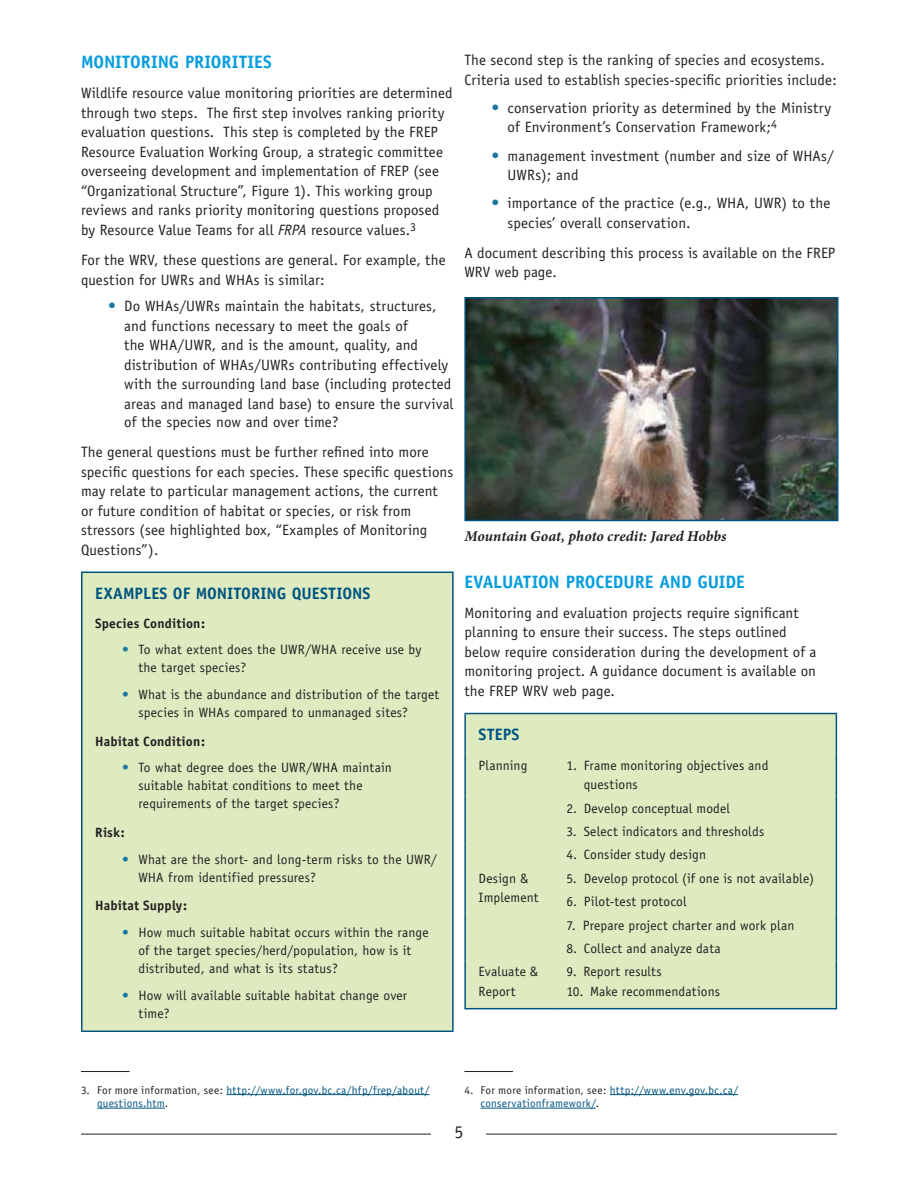
<style>
.page{position:relative;width:918px;height:1188px;background:#fff}
.page>*{position:absolute;margin:0;border:0;box-sizing:border-box;transform-origin:0 0}
.Heading_3{font:700 18px "Officina Sans";letter-spacing:-.005em;color:#069ddc}
.t1{font:18px "Officina Sans";color:#231f20}
.Heading_4{font:700 16.5px "Officina Sans";color:#005480}
.Body_text{font:15px/19.5px "Officina Sans";letter-spacing:.005em;color:#231f20}
.bullets_2{font:15px/19.5px "Officina Sans";letter-spacing:.005em;color:#231f20}
.t2{font:italic 700 15px "Minion Pro";letter-spacing:.005em;color:#231f20}
.bullets_2-2{font:13.5px/18px "Officina Sans";letter-spacing:.01em;color:#231f20}
.Body_text-2{font:13.5px/19.5px "Officina Sans";letter-spacing:.01em;color:#231f20}
.Body_text-3{font:700 13.5px "Officina Sans";letter-spacing:.01em;color:#231f20}
.Footnotes{font:11.25px/13.5px "Officina Sans";letter-spacing:.02em;color:#005480}
.s1{font-style:italic}
.s2{font-weight:700;font-size:15.75px;color:#1a77a0}
.s3{font-weight:700;color:#1a77a0}
.s4{color:#231f20}
</style>
<div class="page">
<hr style="left:81px;top:1134px;width:756px;height:1px;background:#231f20">
<div style="left:432px;top:1123px;width:54px;height:18px;background:#fff"></div>
<div style="left:82px;top:572px;width:371px;height:459px;background:#deebc1"></div>
<hr style="left:81px;top:572px;width:373px;height:1px;background:#005480">
<hr style="left:81px;top:573px;width:1px;height:458px;background:#005480">
<hr style="left:452px;top:573px;width:2px;height:458px;background:#005480">
<hr style="left:81px;top:1031px;width:373px;height:1px;background:#005480">
<div style="left:466px;top:714px;width:370px;height:294px;background:#deebc1"></div>
<hr style="left:464px;top:713px;width:89px;height:1px;background:#005480">
<hr style="left:464px;top:714px;width:2px;height:40px;background:#005480">
<hr style="left:553px;top:713px;width:284px;height:1px;background:#005480">
<hr style="left:836px;top:714px;width:1px;height:40px;background:#005480">
<hr style="left:464px;top:754px;width:2px;height:42px;background:#005480">
<hr style="left:836px;top:754px;width:1px;height:42px;background:#005480">
<hr style="left:464px;top:796px;width:2px;height:24px;background:#005480">
<hr style="left:464px;top:820px;width:2px;height:23px;background:#005480">
<hr style="left:464px;top:843px;width:2px;height:24px;background:#005480">
<hr style="left:464px;top:867px;width:2px;height:23px;background:#005480">
<hr style="left:464px;top:890px;width:2px;height:24px;background:#005480">
<hr style="left:464px;top:914px;width:2px;height:23px;background:#005480">
<hr style="left:464px;top:937px;width:2px;height:23px;background:#005480">
<svg style="left:836px;top:796px;width:1px;height:164px"></svg>
<hr style="left:464px;top:960px;width:2px;height:48px;background:#005480">
<hr style="left:836px;top:960px;width:1px;height:48px;background:#005480">
<hr style="left:464px;top:1008px;width:89px;height:1px;background:#005480">
<hr style="left:553px;top:1008px;width:284px;height:1px;background:#005480">
<img style="left:467px;top:300px;width:368px;height:218px">
<div style="left:464px;top:297px;width:374px;height:224px;border:2px solid #005480"></div>
<hr style="left:81px;top:1071px;width:49px;height:1px;background:#231f20">
<hr style="left:226px;top:1094px;width:204px;height:1px;background:#005480">
<hr style="left:97px;top:1108px;width:68px;height:1px;background:#005480">
<hr style="left:464px;top:1071px;width:49px;height:1px;background:#231f20">
<hr style="left:610px;top:1094px;width:128px;height:1px;background:#005480">
<hr style="left:481px;top:1108px;width:115px;height:1px;background:#005480">
<p class="Heading_3" style="left:81px;top:51px;width:44px">MONITORI</p>
<p class="Heading_3" style="left:158px;top:51px;width:47px">NG PRIORITIES</p>
<p class="Body_text" style="left:81px;top:84px;width:373px">Wildlife resource value monitoring priorities are determined through two steps. The first step involves ranking priority evaluation questions. This step is completed by the FREP Resource Evaluation Working Group, a strategic committee overseeing development and implementation of FREP (see “Organizational Structure”, Figure 1). This working group reviews and ranks priority monitoring questions proposed by Resource Value Teams for all <span class="s1">FRPA</span> resource values.<sup>3</sup></p>
<p class="Body_text" style="left:81px;top:250px;width:366px">For the WRV, these questions are general. For example, the question for UWRs and WHAs is similar:</p>
<p class="bullets_2" style="left:124px;top:297px;width:331px;text-indent:-16px"><span class="s2">•</span> Do WHAs/UWRs maintain the habitats, structures, and functions necessary to meet the goals of<br>the WHA/UWR, and is the amount, quality, and distribution of WHAs/UWRs contributing effectively with the surrounding land base (including protected areas and managed land base) to ensure the survival</p>
<p class="bullets_2" style="left:124px;top:412px;width:216px">of the species now and over time?</p>
<p class="Body_text" style="left:81px;top:442px;width:374px">The general questions must be further refined into more specific questions for each species. These specific questions may relate to particular management actions, the current or future condition of habitat or species, or risk from stressors (see highlighted box, “Examples of Monitoring Questions”).</p>
<p class="Heading_4" style="left:95px;top:583px;width:57px">EXAM PLES</p>
<p class="Heading_4" style="left:173px;top:583px;width:63px">OF MONITORI</p>
<p class="Heading_4" style="left:267px;top:583px;width:45px">NG QUESTIO</p>
<p class="Heading_4" style="left:352px;top:583px;width:19px">NS</p>
<p class="Body_text-3" style="left:95px;top:615px;width:112px">SPECIES CONDITION:</p>
<p class="bullets_2-2" style="left:138px;top:641px;width:285px;text-indent:-16px"><span class="s3">•</span> To what extent does the UWR/WHA receive use by the target species?</p>
<p class="bullets_2-2" style="left:138px;top:685px;width:302px;text-indent:-16px"><span class="s3">•</span> What is the abundance and distribution of the target species in WHAs compared to unmanaged sites?</p>
<p class="Body_text-3" style="left:95px;top:733px;width:111px">HABITAT CONDITION:</p>
<p class="bullets_2-2" style="left:138px;top:759px;width:255px;text-indent:-16px"><span class="s3">•</span> To what degree does the UWR/WHA maintain suitable habitat conditions to meet the requirements of the target species?</p>
<p class="Body_text-3" style="left:95px;top:824px;width:31px">RISK:</p>
<p class="bullets_2-2" style="left:138px;top:850px;width:300px;text-indent:-16px"><span class="s3">•</span> What are the short- and long-term risks to the UWR/<br>WHA from identified pressures?</p>
<p class="Body_text-3" style="left:95px;top:897px;width:93px">HABITAT SUPPLY:</p>
<p class="bullets_2-2" style="left:138px;top:924px;width:292px;text-indent:-16px"><span class="s3">•</span> How much suitable habitat occurs within the range of the target species/herd/population, how is it distributed, and what is its status?</p>
<p class="bullets_2-2" style="left:138px;top:986px;width:270px;text-indent:-16px"><span class="s3">•</span> How will available suitable habitat change over time?</p>
<p class="Body_text" style="left:464px;top:50px;width:374px">The second step is the ranking of species and ecosystems.<br>Criteria used to establish species-specific priorities include:</p>
<p class="bullets_2" style="left:508px;top:98px;width:325px;text-indent:-16px"><span class="s2">•</span> conservation priority as determined by the Ministry of Environment’s Conservation Framework;<sup>4</sup></p>
<p class="bullets_2" style="left:508px;top:146px;width:328px;text-indent:-16px"><span class="s2">•</span> management investment (number and size of WHAs/<br>UWRs); and</p>
<p class="bullets_2" style="left:508px;top:193px;width:324px;text-indent:-16px"><span class="s2">•</span> importance of the practice (e.g., WHA, UWR) to the species’ overall conservation.</p>
<p class="Body_text" style="left:464px;top:243px;width:373px">A document describing this process is available on the FREP<br>WRV web page.</p>
<p class="t2" style="left:464px;top:526px;width:264px">Mountain Goat, photo credit: Jared Hobbs</p>
<p class="Heading_3" style="left:464px;top:570px;width:20px">EVALUATIO</p>
<p class="Heading_3" style="left:549px;top:570px;width:37px">N PROCE</p>
<p class="Heading_3" style="left:613px;top:570px;width:21px">DURE</p>
<p class="Heading_3" style="left:659px;top:570px;width:85px">AND GUIDE</p>
<p class="Body_text" style="left:464px;top:603px;width:354px">Monitoring and evaluation projects require significant planning to ensure their success. The steps outlined below require consideration during the development of a monitoring project. A guidance document is available on the FREP WRV web page.</p>
<p class="Heading_4" style="left:479px;top:724px;width:41px">STE PS</p>
<p class="Body_text-2" style="left:479px;top:755px;width:50px">Planning</p>
<p class="Body_text-2" style="left:584px;top:755px;width:186px;text-indent:-17px">1. Frame monitoring objectives and questions</p>
<p class="Body_text-2" style="left:566px;top:798px;width:165px">2. Develop conceptual model</p>
<p class="Body_text-2" style="left:566px;top:822px;width:199px">3. Select indicators and thresholds</p>
<p class="Body_text-2" style="left:566px;top:845px;width:141px">4. Consider study design</p>
<p class="Body_text-2" style="left:479px;top:869px;width:61px">Design &amp;<br>Implement</p>
<p class="Body_text-2" style="left:566px;top:869px;width:249px">5. Develop protocol (if one is not available)</p>
<p class="Body_text-2" style="left:566px;top:892px;width:122px">6. Pilot-test protocol</p>
<p class="Body_text-2" style="left:566px;top:915px;width:229px">7. Prepare project charter and work plan</p>
<p class="Body_text-2" style="left:566px;top:939px;width:156px">8. Collect and analyze data</p>
<p class="Body_text-2" style="left:479px;top:962px;width:61px">Evaluate &amp;<br>Report</p>
<p class="Body_text-2" style="left:566px;top:962px;width:97px">9. Report results</p>
<p class="Body_text-2" style="left:566px;top:982px;width:155px">10. Make recommendations</p>
<p class="Footnotes" style="left:97px;top:1083px;width:334px;text-indent:-16px"><span class="s4">3. For more information, see:</span> http://www.for.gov.bc.ca/hfp/frep/about/ questions.htm<span class="s4">.</span></p>
<p class="Footnotes" style="left:481px;top:1083px;width:259px;text-indent:-16px"><span class="s4">4. For more information, see:</span> http://www.env.gov.bc.ca/ conservationframework/<span class="s4">.</span></p>
<p class="t1" style="left:454px;top:1122px;width:10px">5</p>
</div>
